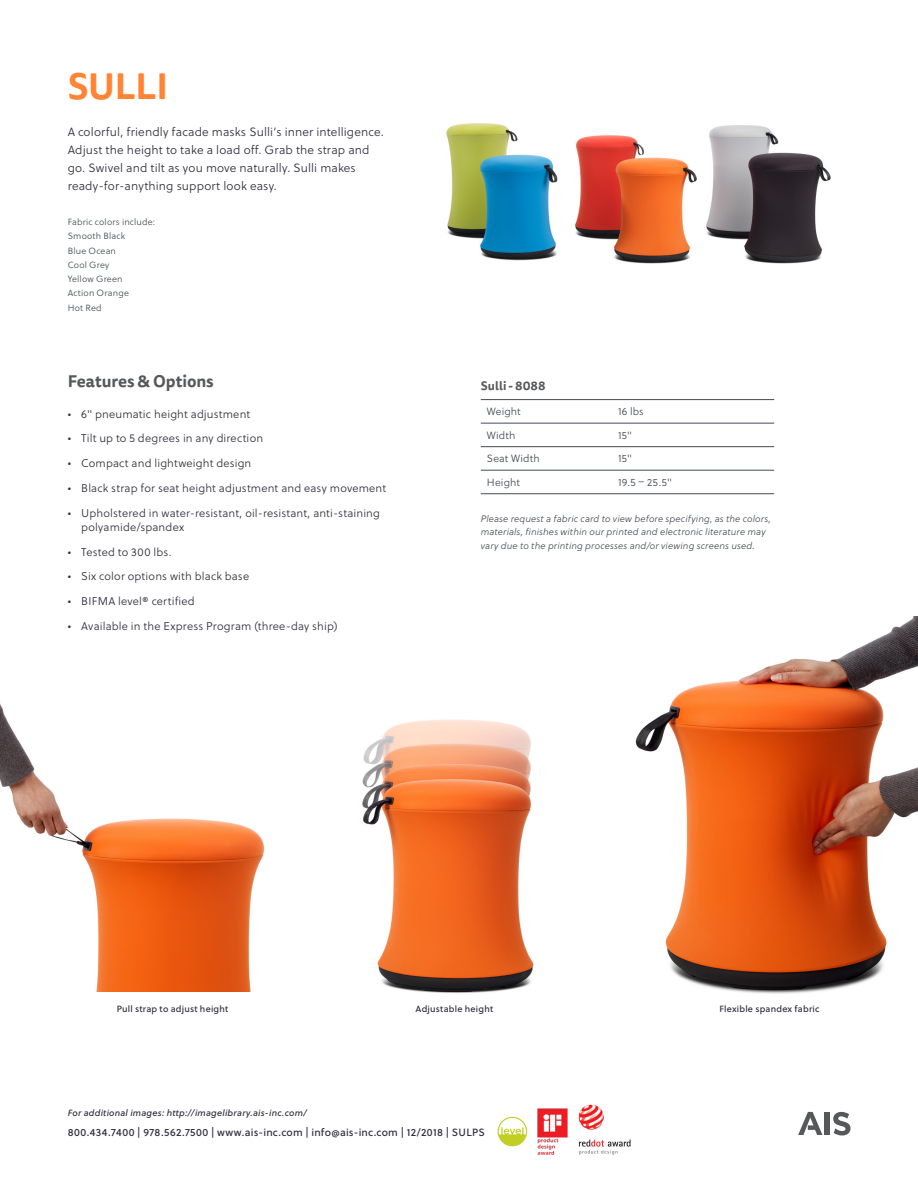
<style>
.page{position:relative;width:918px;height:1188px;background:#fff}
.page>*{position:absolute;margin:0;border:0;box-sizing:border-box;transform-origin:0 0}
.t1{font:700 36px "Tisa Sans Pro";letter-spacing:-.005em;color:#ff8434}
.t2{font:700 16.5px "Tisa Sans Pro";letter-spacing:-.005em;color:#57585a}
.Regular_Bullets{font:12px/18px "Soleil Lt";letter-spacing:.015em;color:#312f3e}
.t3{font:700 12px "Tisa Sans Pro";letter-spacing:.005em;color:#57585a}
.t4{font:11.25px/14.2px "Soleil Lt";letter-spacing:.015em;color:#312f3e}
.t5{font:10.5px "Soleil Bk";letter-spacing:.03em;color:#312f3e}
.Paragraph_Style_1{font:10.5px "Soleil Lt";letter-spacing:.015em;color:#464b54}
.Paragraph_Style_1-2{font:italic 9.45px/13.5px "Soleil Lt";letter-spacing:.015em;color:#464b54}
.t6{font:9px "Soleil Lt";letter-spacing:.02em;color:#464b54}
.Regular_Bullets-2{font:9px "Soleil Bk";letter-spacing:.025em;color:#312f3e}
.t7{font:italic 9px "Soleil Bk";letter-spacing:.025em;color:#312f3e}
</style>
<div class="page">
<img style="left:362px;top:719px;width:172px;height:274px">
<img style="left:446px;top:123px;width:385px;height:141px">
<hr style="left:481px;top:446px;width:131px;height:1px;background:#464b54">
<hr style="left:612px;top:446px;width:162px;height:1px;background:#464b54">
<hr style="left:481px;top:470px;width:131px;height:1px;background:#464b54">
<hr style="left:612px;top:470px;width:162px;height:1px;background:#464b54">
<hr style="left:481px;top:493px;width:131px;height:1px;background:#464b54">
<hr style="left:612px;top:493px;width:162px;height:1px;background:#464b54">
<hr style="left:481px;top:399px;width:131px;height:1px;background:#464b54">
<hr style="left:612px;top:399px;width:162px;height:1px;background:#464b54">
<hr style="left:481px;top:423px;width:131px;height:1px;background:#464b54">
<hr style="left:612px;top:423px;width:162px;height:1px;background:#464b54">
<svg style="left:498px;top:1117px;width:29px;height:29px"></svg>
<div style="left:825px;top:1112px;width:5px;height:23px;background:#57585a"></div>
<svg style="left:833px;top:1112px;width:17px;height:23px"></svg>
<svg style="left:798px;top:1112px;width:24px;height:23px"></svg>
<img style="left:0;top:704px;width:265px;height:288px">
<img style="left:635px;top:617px;width:283px;height:377px">
<img style="left:578px;top:1104px;width:53px;height:51px">
<img style="left:538px;top:1109px;width:29px;height:46px">
<p class="t1" style="left:68px;top:60px;width:102px">SULLI</p>
<p class="Regular_Bullets" style="left:68px;top:123px;width:318px">A colorful, friendly facade masks Sulli’s inner intelligence.<br>Adjust the height to take a load off. Grab the strap and go. Swivel and tilt as you move naturally. Sulli makes ready-for-anything support look easy.</p>
<p class="t6" style="left:68px;top:216px;width:89px">Fabric colors include:</p>
<p class="t6" style="left:68px;top:230px;width:59px">Smooth Black</p>
<p class="t6" style="left:68px;top:244px;width:50px">Blue Ocean</p>
<p class="t6" style="left:68px;top:258px;width:43px">Cool Grey</p>
<p class="t6" style="left:68px;top:273px;width:56px">Yellow Green</p>
<p class="t6" style="left:68px;top:287px;width:63px">Action Orange</p>
<p class="t6" style="left:68px;top:301px;width:36px">Hot Red</p>
<p class="t2" style="left:68px;top:369px;width:148px">Features &amp; Options</p>
<p class="t4" style="left:68px;top:406px;width:184px">• 6" pneumatic height adjustment</p>
<p class="t4" style="left:68px;top:431px;width:197px">• Tilt up to 5 degrees in any direction</p>
<p class="t4" style="left:68px;top:456px;width:185px">• Compact and lightweight design</p>
<p class="t4" style="left:68px;top:481px;width:320px">• Black strap for seat height adjustment and easy movement</p>
<p class="t4" style="left:81px;top:505px;width:300px;text-indent:-14px">• Upholstered in water-resistant, oil-resistant, anti-staining polyamide/spandex</p>
<p class="t4" style="left:68px;top:544px;width:105px">• Tested to 300 lbs.</p>
<p class="t4" style="left:68px;top:569px;width:183px">• Six color options with black base</p>
<p class="t4" style="left:68px;top:594px;width:129px">• BIFMA level® certified</p>
<p class="t4" style="left:68px;top:619px;width:271px">• Available in the Express Program (three-day ship)</p>
<p class="t3" style="left:481px;top:376px;width:66px">Sulli - 8088</p>
<p class="Paragraph_Style_1" style="left:487px;top:404px;width:36px">Weight</p>
<p class="Paragraph_Style_1" style="left:618px;top:404px;width:27px">16 lbs</p>
<p class="Paragraph_Style_1" style="left:487px;top:428px;width:30px">Width</p>
<p class="Paragraph_Style_1" style="left:618px;top:428px;width:16px">15"</p>
<p class="Paragraph_Style_1" style="left:487px;top:451px;width:54px">Seat Width</p>
<p class="Paragraph_Style_1" style="left:618px;top:451px;width:16px">15"</p>
<p class="Paragraph_Style_1" style="left:487px;top:475px;width:35px">Height</p>
<p class="Paragraph_Style_1" style="left:618px;top:475px;width:55px">19.5 – 25.5"</p>
<p class="Paragraph_Style_1-2" style="left:481px;top:512px;width:292px">Please request a fabric card to view before specifying, as the colors, materials, finishes within our printed and electronic literature may vary due to the printing processes and/or viewing screens used.</p>
<p class="Regular_Bullets-2" style="left:117px;top:1002px;width:113px">Pull strap to adjust height</p>
<p class="Regular_Bullets-2" style="left:416px;top:1002px;width:79px">Adjustable height</p>
<p class="Regular_Bullets-2" style="left:719px;top:1002px;width:102px">Flexible spandex fabric</p>
<p class="t7" style="left:68px;top:1106px;width:241px">For additional images: http://imagelibrary.ais-inc.com/</p>
<p class="t5" style="left:68px;top:1124px;width:419px">800.434.7400 | 978.562.7500 | www.ais-inc.com | info@ais-inc.com | 12/2018 | SULPS</p>
</div>
